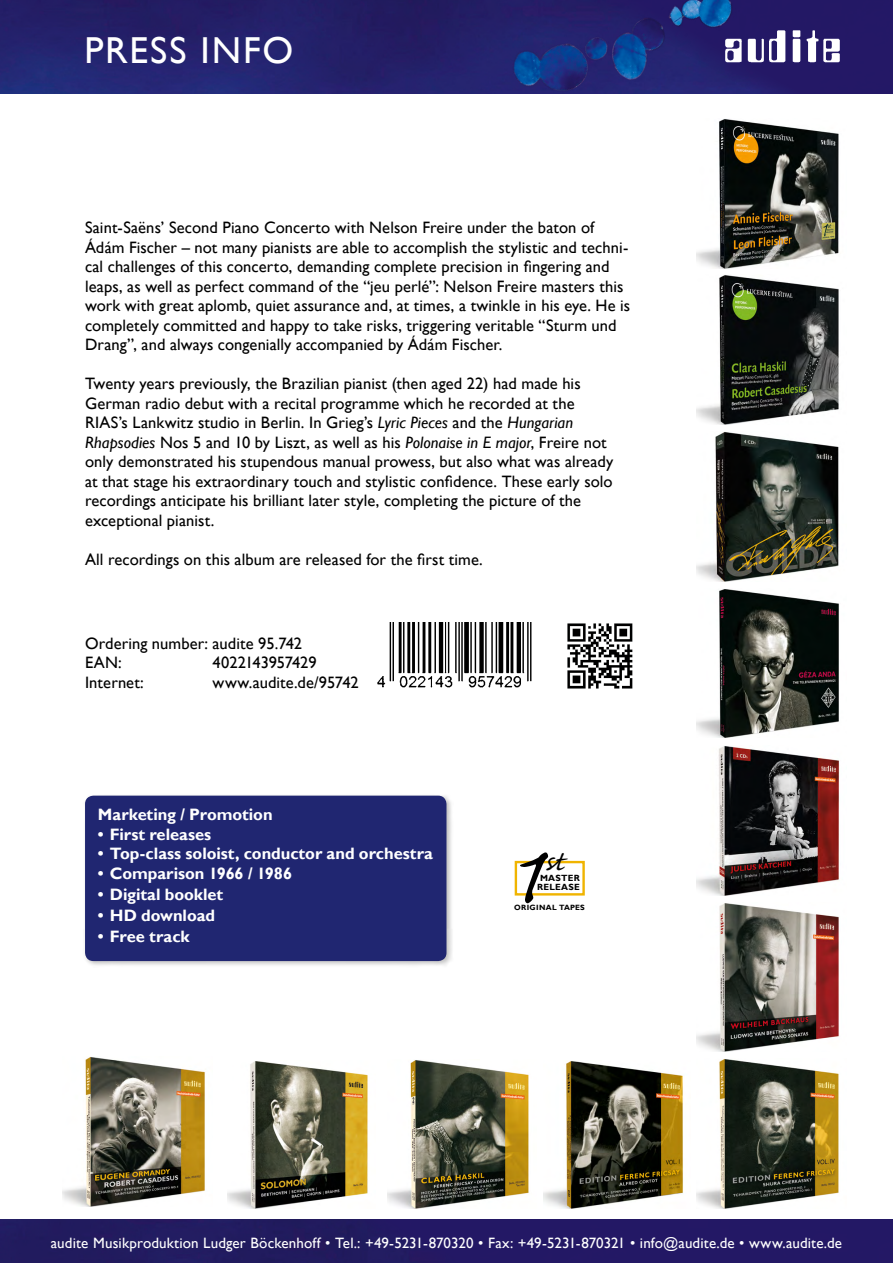
<style>
.page{position:relative;width:893px;height:1263px;background:#fff}
.page>*{position:absolute;margin:0;border:0;box-sizing:border-box;transform-origin:0 0}
.t1{font:106.35px "Caflisch Script Pro";color:#000;scale:1.04 1}
.t2{font:37.5px "Gill Sans";letter-spacing:.05em;color:#fff}
.t3{font:36.15px "Caflisch Script Pro";color:#000}
.t4{font:16.5px/19.5px "Gill Sans";letter-spacing:.005em;color:#000}
.t5{font:700 16.5px "Gill Sans";letter-spacing:-.005em;color:#fff}
.t6{font:15px "Gill Sans";letter-spacing:.005em;color:#fff}
.t7{font:700 9px "Gill Sans";letter-spacing:.025em;color:#000}
.t8{font:700 7.65px "Gill Sans";letter-spacing:.045em;color:#000}
.s1{font-style:italic}
</style>
<div class="page">
<img style="left:567px;top:623px;width:66px;height:66px">
<div style="left:0;top:1219px;width:893px;height:44px;background:#231865"></div>
<img style="left:377px;top:622px;width:155px;height:66px">
<div style="left:82px;top:793px;width:371px;height:175px;background:#000;opacity:.25"></div>
<div style="left:85px;top:796px;width:361px;height:165px;background:#202671;border-radius:8px"></div>
<img style="left:228px;top:1061px;width:140px;height:147px">
<img style="left:697px;top:746px;width:143px;height:149px">
<img style="left:697px;top:589px;width:142px;height:149px">
<img style="left:543px;top:1061px;width:140px;height:147px">
<img style="left:697px;top:1059px;width:142px;height:149px">
<img style="left:63px;top:1057px;width:142px;height:149px">
<img style="left:388px;top:1060px;width:141px;height:148px">
<img style="left:697px;top:432px;width:142px;height:150px">
<img style="left:697px;top:903px;width:142px;height:149px">
<img style="left:697px;top:275px;width:142px;height:149px">
<img style="left:697px;top:119px;width:142px;height:149px">
<div style="left:515px;top:861px;width:70px;height:34px;border:2px solid #f0b400"></div>
<img style="left:0;top:0;width:893px;height:94px">
<img style="left:469px;top:0;width:333px;height:94px">
<img style="left:724px;top:17px;width:117px;height:51px">
<p class="t2" style="left:84px;top:28px;width:210px">PRESS INFO</p>
<p class="t4" style="left:85px;top:218px;width:547px">Saint-Saëns’ Second Piano Concerto with Nelson Freire under the baton of Ádám Fischer – not many pianists are able to accomplish the stylistic and techni&shy;cal challenges of this concerto, demanding complete precision in fingering and leaps, as well as perfect command of the “jeu perlé”: Nelson Freire masters this work with great aplomb, quiet assurance and, at times, a twinkle in his eye. He is completely committed and happy to take risks, triggering veritable “Sturm und Drang”, and always congenially accompanied by Ádám Fischer.</p>
<p class="t4" style="left:85px;top:374px;width:530px">Twenty years previously, the Brazilian pianist (then aged 22) had made his German radio debut with a recital programme which he recorded at the RIAS’s Lankwitz studio in Berlin. In Grieg’s <span class="s1">Lyric Pieces</span> and the <span class="s1">Hungarian Rhapsodies</span> Nos 5 and 10 by Liszt, as well as his <span class="s1">Polonaise in E major</span>, Freire not only demonstrated his stupendous manual prowess, but also what was already at that stage his extraordinary touch and stylistic confidence. These early solo recordings anticipate his brilliant later style, completing the picture of the exceptional pianist.</p>
<p class="t4" style="left:85px;top:550px;width:399px">All recordings on this album are released for the first time.</p>
<p class="t4" style="left:85px;top:634px;width:219px">Ordering number: audite 95.742</p>
<p class="t4" style="left:85px;top:653px;width:38px">EAN:</p>
<p class="t4" style="left:213px;top:653px;width:106px">4022143957429</p>
<p class="t4" style="left:85px;top:673px;width:60px">Internet:</p>
<p class="t4" style="left:213px;top:673px;width:148px">www.audite.de/95742</p>
<p class="t5" style="left:98px;top:804px;width:176px">Marketing / Promotion</p>
<p class="t5" style="left:98px;top:824px;width:115px">• First releases</p>
<p class="t5" style="left:98px;top:844px;width:337px">• Top-class soloist, conductor and orchestra</p>
<p class="t5" style="left:98px;top:864px;width:196px">• Comparison 1966 / 1986</p>
<p class="t5" style="left:98px;top:885px;width:127px">• Digital booklet</p>
<p class="t5" style="left:98px;top:906px;width:119px">• HD download</p>
<p class="t5" style="left:98px;top:927px;width:93px">• Free track</p>
<p class="t1" style="left:504px;top:820px;width:41px">1</p>
<p class="t3" style="left:545px;top:842px;width:21px">st</p>
<p class="t8" style="left:514px;top:903px;width:72px">ORIGINAL TAPES</p>
<p class="t7" style="left:540px;top:872px;width:41px">MASTER</p>
<p class="t7" style="left:537px;top:881px;width:44px">RELEASE</p>
<p class="t6" style="left:51px;top:1234px;width:793px">audite Musikproduktion Ludger Böckenhoff • Tel.: +49-5231-870320 • Fax: +49-5231-870321 • info@audite.de • www.audite.de</p>
</div>
